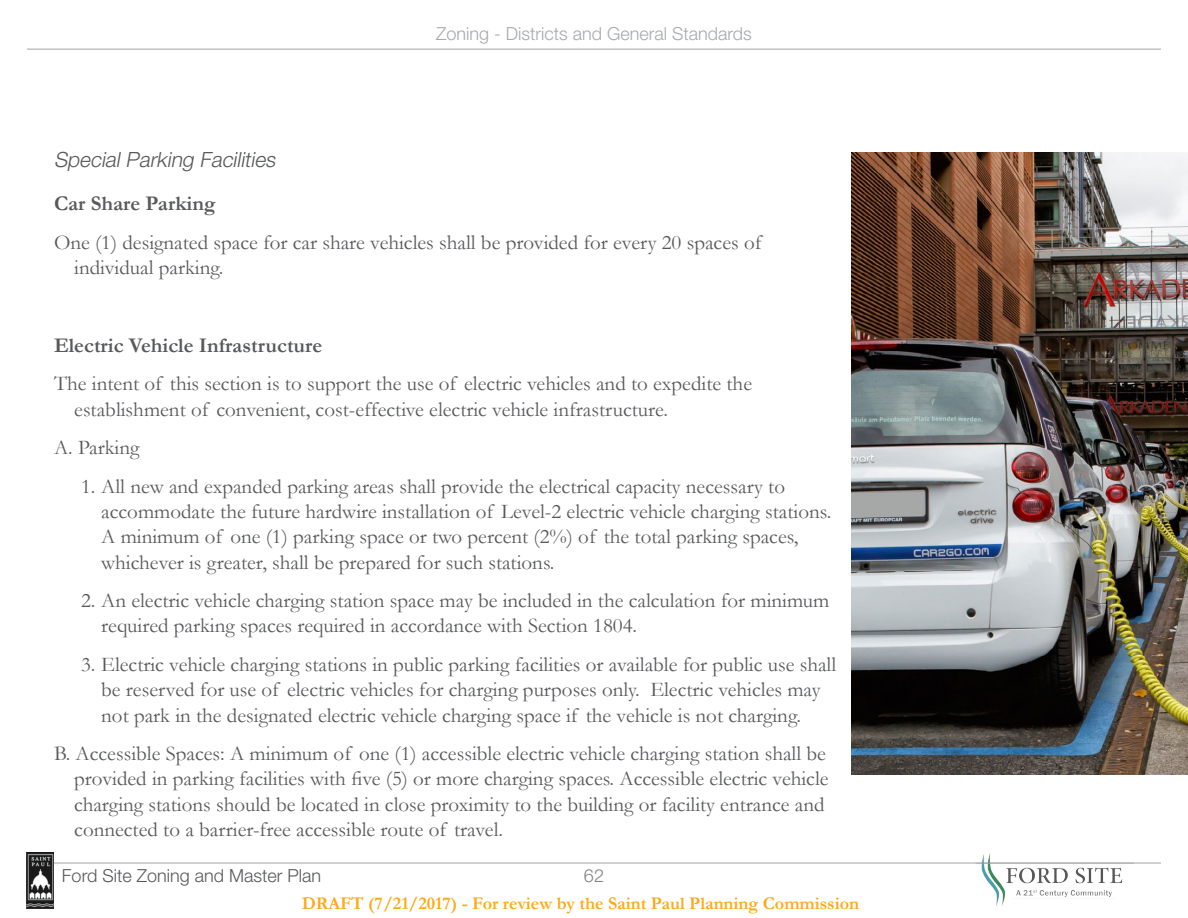
<style>
.page{position:relative;width:1188px;height:918px;background:#fff}
.page>*{position:absolute;margin:0;border:0;box-sizing:border-box;transform-origin:0 0}
.t1{font:21px/25.2px "Garamond";color:#58595b}
.t2{font:700 21px "Garamond";color:#58595b}
.t3{font:italic 300 21px "Helvetica Neue LT Std";color:#58595b}
.t4{font:700 18px "Garamond";color:#fbaa19}
.t5{font:300 18px "Helvetica Neue LT Std";color:#a7a9ac}
.t6{font:300 18px "Helvetica Neue LT Std";color:#58595b}
.t7{font:300 18px "Helvetica Neue LT Std";color:#808285}
</style>
<div class="page">
<img style="left:974px;top:853px;width:160px;height:53px">
<hr style="left:54px;top:863px;width:1107px;height:1px;background:#a7a9ac">
<hr style="left:27px;top:49px;width:1134px;height:1px;background:#a7a9ac">
<img style="left:26px;top:852px;width:28px;height:56px">
<img style="left:852px;top:152px;width:336px;height:622px">
<p class="t5" style="left:436px;top:22px;width:317px">Zoning - Districts and General Standards</p>
<p class="t3" style="left:54px;top:147px;width:227px">Special Parking Facilities</p>
<p class="t2" style="left:54px;top:189px;width:163px">Car Share Parking</p>
<p class="t1" style="left:74px;top:229px;width:689px;text-indent:-20px">One (1) designated space for car share vehicles shall be provided for every 20 spaces of individual parking.</p>
<p class="t2" style="left:54px;top:331px;width:270px">Electric Vehicle Infrastructure</p>
<p class="t1" style="left:74px;top:371px;width:679px;text-indent:-20px">The intent of this section is to support the use of electric vehicles and to expedite the establishment of convenient, cost-effective electric vehicle infrastructure.</p>
<p class="t1" style="left:54px;top:434px;width:87px">A. Parking</p>
<p class="t1" style="left:101px;top:473px;width:732px;text-indent:-20px">1. All new and expanded parking areas shall provide the electrical capacity necessary to accommodate the future hardwire installation of Level-2 electric vehicle charging stations.<br>A minimum of one (1) parking space or two percent (2%) of the total parking spaces, whichever is greater, shall be prepared for such stations.</p>
<p class="t1" style="left:101px;top:587px;width:730px;text-indent:-20px">2. An electric vehicle charging station space may be included in the calculation for minimum required parking spaces required in accordance with Section 1804.</p>
<p class="t1" style="left:101px;top:651px;width:737px;text-indent:-20px">3. Electric vehicle charging stations in public parking facilities or available for public use shall be reserved for use of electric vehicles for charging purposes only. Electric vehicles may not park in the designated electric vehicle charging space if the vehicle is not charging.</p>
<p class="t1" style="left:74px;top:740px;width:756px;text-indent:-20px">B. Accessible Spaces: A minimum of one (1) accessible electric vehicle charging station shall be provided in parking facilities with five (5) or more charging spaces. Accessible electric vehicle charging stations should be located in close proximity to the building or facility entrance and connected to a barrier-free accessible route of travel.</p>
<p class="t6" style="left:62px;top:865px;width:261px">Ford Site Zoning and Master Plan</p>
<p class="t7" style="left:584px;top:865px;width:22px">62</p>
<p class="t4" style="left:302px;top:891px;width:559px">DRAFT (7/21/2017) - For review by the Saint Paul Planning Commission</p>
</div>
